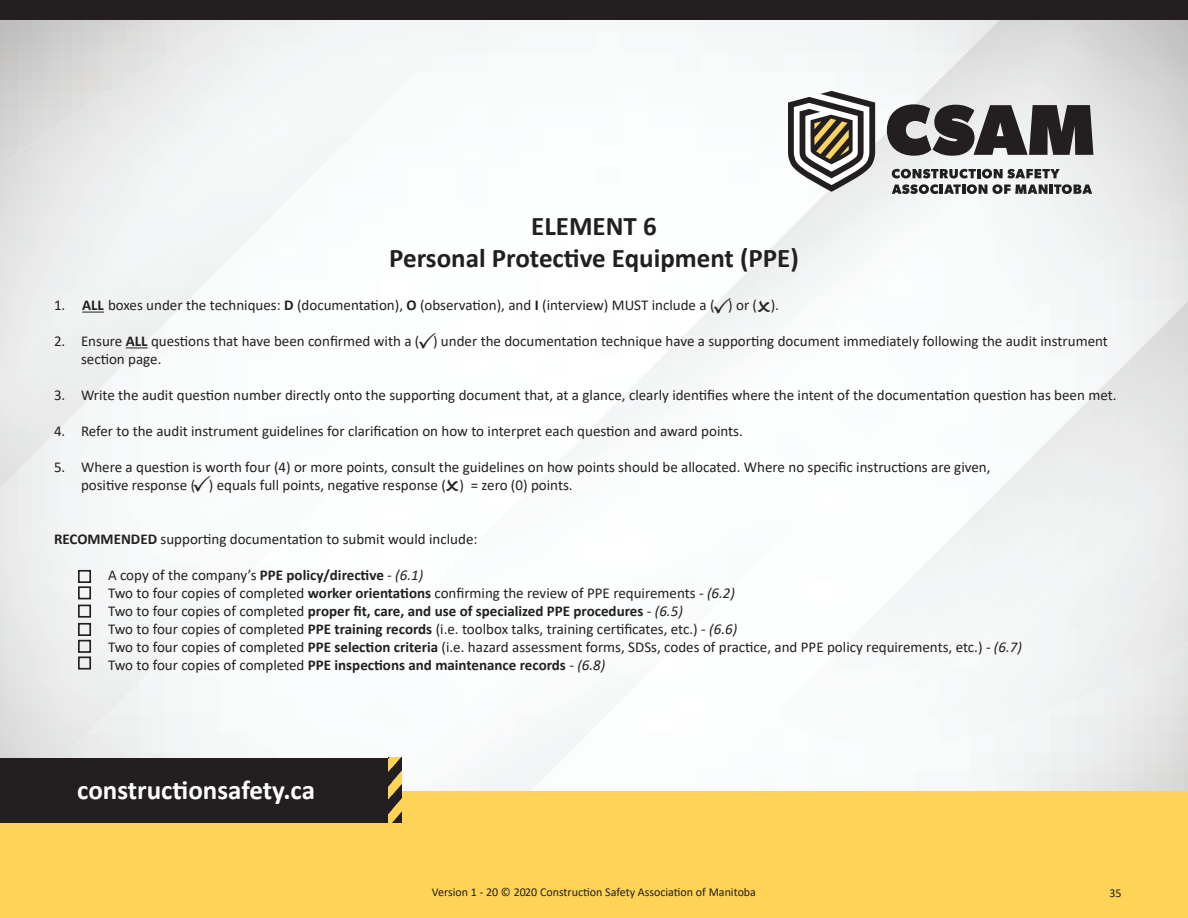
<style>
.page{position:relative;width:1188px;height:918px;background:#fff}
.page>*{position:absolute;margin:0;border:0;box-sizing:border-box;transform-origin:0 0}
.t1{font:700 27px "Calibri";color:#231f20}
.t2{font:700 27px "Calibri";color:#fff}
.t3{font:15px/18px "Calibri";color:#231f20}
.t4{font:700 15px "Calibri";color:#231f20}
.t5{font:12px "Calibri";color:#231f20}
.s1{font-weight:700}
.s2{font-style:italic}
.s3{font-weight:400}
.s4{font-weight:400;font-style:italic}
</style>
<div class="page">
<svg style="left:702px;top:20px;width:486px;height:771px"></svg>
<img style="left:833px;top:248px;width:355px;height:498px">
<img style="left:939px;top:20px;width:249px;height:228px">
<img style="left:885px;top:78px;width:56px;height:343px">
<img style="left:833px;top:194px;width:54px;height:264px">
<img style="left:776px;top:187px;width:57px;height:286px">
<img style="left:722px;top:241px;width:56px;height:229px">
<img style="left:671px;top:295px;width:53px;height:175px">
<img style="left:939px;top:246px;width:165px;height:111px">
<img style="left:1102px;top:246px;width:19px;height:15px">
<img style="left:939px;top:355px;width:39px;height:28px">
<img style="left:390px;top:473px;width:444px;height:318px">
<img style="left:406px;top:470px;width:402px;height:165px">
<img style="left:0;top:414px;width:390px;height:344px">
<svg style="left:788px;top:91px;width:305px;height:103px"></svg>
<div style="left:0;top:791px;width:1188px;height:127px;background:#fed356"></div>
<div style="left:0;top:758px;width:392px;height:65px;background:#231f20"></div>
<svg style="left:389px;top:758px;width:12px;height:65px"></svg>
<div style="left:0;top:0;width:1188px;height:20px;background:#231f20"></div>
<svg style="left:126px;top:347px;width:22px;height:1px"></svg>
<div style="left:78px;top:570px;width:13px;height:13px;border:2px solid #231f20"></div>
<div style="left:78px;top:586px;width:13px;height:13px;border:2px solid #231f20"></div>
<div style="left:78px;top:605px;width:13px;height:13px;border:2px solid #231f20"></div>
<div style="left:78px;top:623px;width:13px;height:13px;border:2px solid #231f20"></div>
<div style="left:78px;top:640px;width:13px;height:13px;border:2px solid #231f20"></div>
<div style="left:78px;top:657px;width:13px;height:13px;border:2px solid #231f20"></div>
<svg style="left:82px;top:312px;width:22px;height:1px"></svg>
<svg style="left:714px;top:298px;width:17px;height:16px"></svg>
<svg style="left:758px;top:300px;width:12px;height:12px"></svg>
<svg style="left:194px;top:475px;width:16px;height:17px"></svg>
<svg style="left:446px;top:479px;width:13px;height:12px"></svg>
<p class="t1" style="left:531px;top:207px;width:127px">ELEMENT 6</p>
<p class="t1" style="left:389px;top:239px;width:411px">Personal Protective Equipment (PPE)</p>
<p class="t3" style="left:54px;top:296px;width:13px">1.</p>
<p class="t3" style="left:82px;top:296px;width:698px"><span class="s1">ALL</span> boxes under the techniques: <span class="s1">D</span> (documentation), <span class="s1">O</span> (observation), and <span class="s1">I</span> (interview) MUST include a ( ) or ( ).</p>
<p class="t3" style="left:81px;top:332px;width:1028px;text-indent:-27px">2. Ensure <span class="s1">ALL</span> questions that have been confirmed with a ( ) under the documentation technique have a supporting document immediately following the audit instrument section page.</p>
<p class="t3" style="left:54px;top:386px;width:1064px">3. Write the audit question number directly onto the supporting document that, at a glance, clearly identifies where the intent of the documentation question has been met.</p>
<p class="t3" style="left:54px;top:422px;width:690px">4. Refer to the audit instrument guidelines for clarification on how to interpret each question and award points.</p>
<p class="t3" style="left:54px;top:458px;width:938px">5. Where a question is worth four (4) or more points, consult the guidelines on how points should be allocated. Where no specific instructions are given,</p>
<p class="t3" style="left:81px;top:476px;width:493px">positive response ( ) equals full points, negative response ( ) = zero (0) points.</p>
<p class="t3" style="left:54px;top:530px;width:425px"><span class="s1">RECOMMENDED</span> supporting documentation to submit would include:</p>
<p class="t3" style="left:108px;top:566px;width:317px">A copy of the company’s <span class="s1">PPE policy/directive</span> <span class="s2">- (6.1)</span></p>
<p class="t3" style="left:108px;top:584px;width:629px">Two to four copies of completed <span class="s1">worker orientations</span> confirming the review of PPE requirements <span class="s2">- (6.2)</span></p>
<p class="t4" style="left:108px;top:601px;width:576px"><span class="s3">Two to four copies of completed</span> proper fit, care, and use of specialized PPE procedures <span class="s4">- (6.5)</span></p>
<p class="t3" style="left:108px;top:620px;width:631px">Two to four copies of completed <span class="s1">PPE training records</span> (i.e. toolbox talks, training certificates, etc.) <span class="s2">- (6.6)</span></p>
<p class="t3" style="left:108px;top:638px;width:916px">Two to four copies of completed <span class="s1">PPE selection criteria</span> (i.e. hazard assessment forms, SDSs, codes of practice, and PPE policy requirements, etc.) <span class="s2">- (6.7)</span></p>
<p class="t4" style="left:108px;top:655px;width:499px"><span class="s3">Two to four copies of completed</span> PPE inspections and maintenance records <span class="s4">- (6.8)</span></p>
<h1 class="t2" style="left:77px;top:771px;width:239px">constructionsafety.ca</h1>
<p class="t5" style="left:432px;top:883px;width:326px">Version 1 - 20 © 2020 Construction Safety Association of Manitoba</p>
<p class="t5" style="left:1110px;top:885px;width:14px">35</p>
</div>
